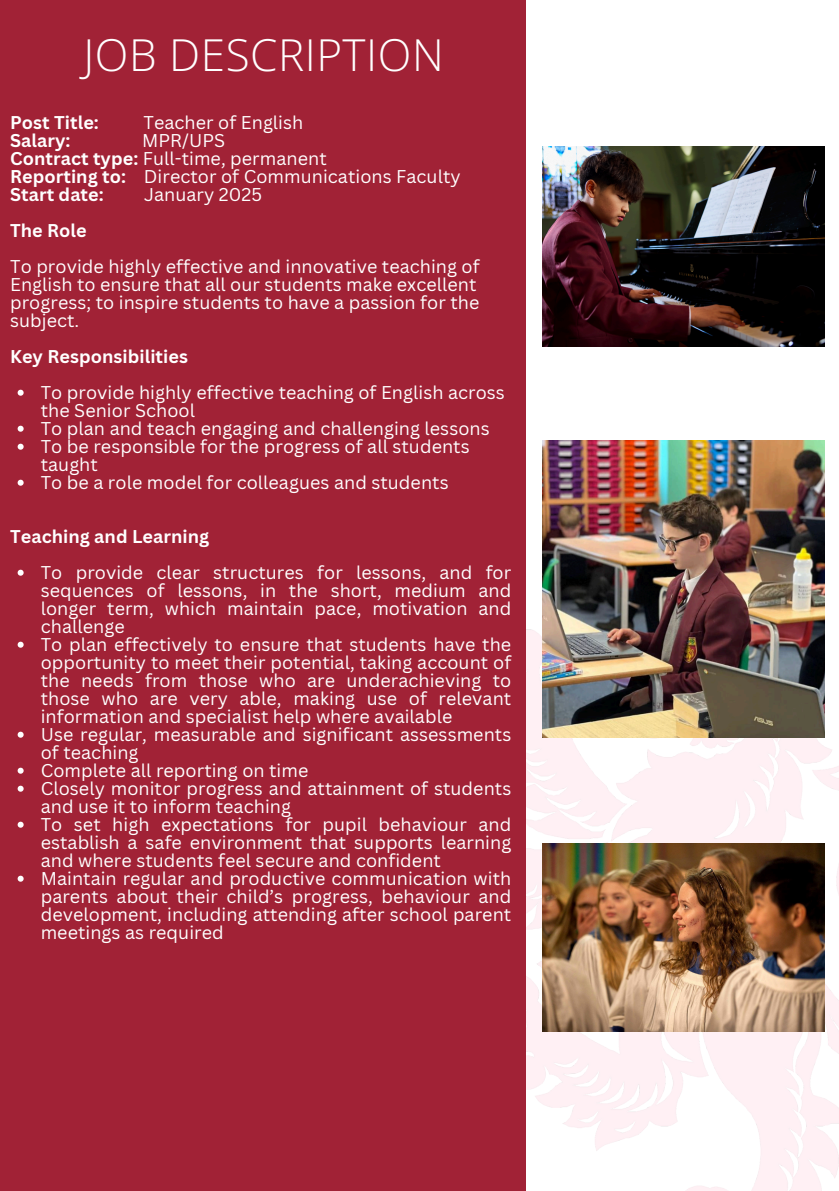
<style>
.page{position:relative;width:839px;height:1191px;background:#fff}
.page>*{position:absolute;margin:0;border:0;box-sizing:border-box;transform-origin:0 0}
.t1{font:300 44px "Open Sans";letter-spacing:.01em;color:#fff}
.t2{font:18px/18px "Canva Sans";letter-spacing:.005em;color:#fff}
.t3{font:700 18px "Canva Sans";letter-spacing:.005em;color:#fff}
.s1{font-weight:700}
</style>
<div class="page">
<img style="left:525px;top:613px;width:313px;height:578px">
<div style="left:0;top:0;width:525px;height:1191px;background:#a12236"></div>
<img style="left:542px;top:147px;width:282px;height:199px">
<img style="left:542px;top:440px;width:282px;height:297px">
<img style="left:542px;top:844px;width:282px;height:187px">
<svg style="left:18px;top:390px;width:6px;height:6px"></svg>
<svg style="left:18px;top:426px;width:6px;height:6px"></svg>
<svg style="left:18px;top:444px;width:6px;height:6px"></svg>
<svg style="left:18px;top:480px;width:6px;height:6px"></svg>
<svg style="left:18px;top:570px;width:6px;height:6px"></svg>
<svg style="left:18px;top:642px;width:6px;height:6px"></svg>
<svg style="left:18px;top:732px;width:6px;height:6px"></svg>
<svg style="left:18px;top:768px;width:6px;height:6px"></svg>
<svg style="left:18px;top:786px;width:6px;height:6px"></svg>
<svg style="left:18px;top:822px;width:6px;height:6px"></svg>
<svg style="left:18px;top:876px;width:6px;height:6px"></svg>
<p class="t1" style="left:84px;top:24px;width:361px">JOB DESCRIPTION</p>
<p class="t3" style="left:10px;top:109px;width:90px">Post Title:</p>
<p class="t2" style="left:143px;top:113px;width:161px">Teacher of English</p>
<p class="t3" style="left:10px;top:127px;width:62px">Salary:</p>
<p class="t2" style="left:142px;top:131px;width:85px">MPR/UPS</p>
<h2 class="t2" style="left:10px;top:149px;width:318px"><span class="s1">Contract type:</span> Full-time, permanent</h2>
<p class="t2" style="left:10px;top:167px;width:452px"><span class="s1">Reporting to:</span> Director of Communications Faculty</p>
<h2 class="t3" style="left:10px;top:181px;width:95px">Start date:</h2>
<h2 class="t2" style="left:144px;top:185px;width:119px">January 2025</h2>
<p class="t3" style="left:10px;top:217px;width:78px">The Role</p>
<p class="t2" style="left:10px;top:257px;width:471px">To provide highly effective and innovative teaching of English to ensure that all our students make excellent progress; to inspire students to have a passion for the subject.</p>
<p class="t3" style="left:10px;top:343px;width:179px">Key Responsibilities</p>
<p class="t2" style="left:41px;top:383px;width:465px">To provide highly effective teaching of English across the Senior School</p>
<p class="t2" style="left:41px;top:419px;width:450px">To plan and teach engaging and challenging lessons</p>
<h2 class="t2" style="left:41px;top:437px;width:430px">To be responsible for the progress of all students taught</h2>
<p class="t2" style="left:41px;top:473px;width:409px">To be a role model for colleagues and students</p>
<p class="t3" style="left:10px;top:523px;width:200px">Teaching and Learning</p>
<p class="t2" style="left:41px;top:563px;width:472px;text-align:justify">To provide clear structures for lessons, and for sequences of lessons, in the short, medium and longer term, which maintain pace, motivation and challenge</p>
<p class="t2" style="left:41px;top:635px;width:472px;text-align:justify">To plan effectively to ensure that students have the opportunity to meet their potential, taking account of the needs from those who are underachieving to those who are very able, making use of relevant information and specialist help where available</p>
<p class="t2" style="left:41px;top:725px;width:472px">Use regular, measurable and significant assessments of teaching</p>
<p class="t2" style="left:41px;top:761px;width:269px">Complete all reporting on time</p>
<p class="t2" style="left:41px;top:779px;width:472px">Closely monitor progress and attainment of students and use it to inform teaching</p>
<p class="t2" style="left:41px;top:815px;width:472px;text-align:justify">To set high expectations for pupil behaviour and establish a safe environment that supports learning and where students feel secure and confident</p>
<p class="t2" style="left:41px;top:869px;width:472px;text-align:justify">Maintain regular and productive communication with parents about their child’s progress, behaviour and development, including attending after school parent meetings as required</p>
</div>
